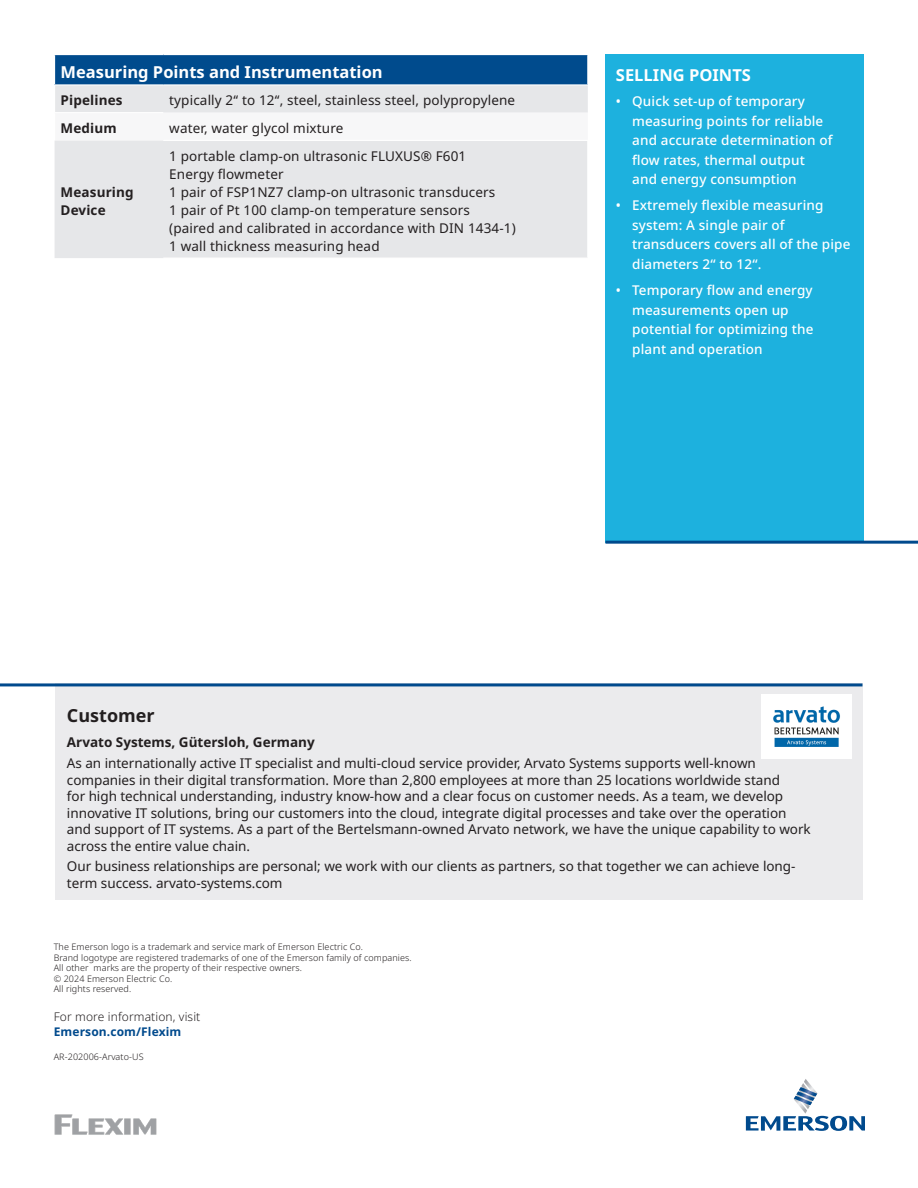
<style>
.page{position:relative;width:918px;height:1188px;background:#fff}
.page>*{position:absolute;margin:0;border:0;box-sizing:border-box;transform-origin:0 0}
.t1{font:700 18px "Noto Sans";color:#231f20}
.Sidebar-Headline-Reverse_11_15{font:700 16.5px "Noto Sans";color:#fff}
.Customer-Description_9_11{font:13.5px/16.5px "Noto Sans";letter-spacing:-.005em;color:#231f20}
.t2{font:500 13.5px/19.5px "Noto Sans";letter-spacing:.01em;color:#fff}
.Customer-Subhead_9_11{font:700 13.5px/18px "Noto Sans";color:#231f20}
.More_information-Black_8_10{font:300 12px "Noto Sans";letter-spacing:.01em;color:#231f20}
.Product_Page-Blue_8_10{font:700 12px "Noto Sans";letter-spacing:.01em;color:#004a8d}
.Trademark-Info-Black_6_7{font:300 9px/10.5px "Noto Sans";letter-spacing:.01em;color:#231f20}
.Product_Page-Blue_8_10-2{font:300 9px "Noto Sans";letter-spacing:.01em;color:#231f20}
</style>
<div class="page">
<div style="left:605px;top:54px;width:259px;height:488px;background:#1db1de"></div>
<div style="left:55px;top:140px;width:532px;height:118px;background:#e6e7e9"></div>
<svg style="left:54px;top:55px;width:534px;height:58px;background:#7399bb"></svg>
<hr style="left:163px;top:140px;width:425px;height:1px;background:#fff">
<div style="left:55px;top:683px;width:808px;height:217px;background:#e6e7e9"></div>
<svg style="left:746px;top:1079px;width:118px;height:52px"></svg>
<hr style="left:605px;top:541px;width:313px;height:3px;background:#004a8d">
<hr style="left:0;top:683px;width:862px;height:3px;background:#004a8d">
<img style="left:761px;top:694px;width:90px;height:64px">
<img style="left:54px;top:1114px;width:103px;height:21px">
<p class="Sidebar-Headline-Reverse_11_15" style="left:61px;top:63px;width:324px">Measuring Points and Instrumentation</p>
<p class="Customer-Subhead_9_11" style="left:61px;top:92px;width:63px">Pipelines</p>
<p class="Customer-Description_9_11" style="left:169px;top:92px;width:347px">typically 2‘‘ to 12‘‘, steel, stainless steel, polypropylene</p>
<p class="Customer-Subhead_9_11" style="left:61px;top:119px;width:58px">Medium</p>
<p class="Customer-Description_9_11" style="left:169px;top:120px;width:176px">water, water glycol mixture</p>
<p class="Customer-Subhead_9_11" style="left:61px;top:183px;width:75px">Measuring<br>Device</p>
<p class="Customer-Description_9_11" style="left:169px;top:147px;width:299px;line-height:18px">1 portable clamp-on ultrasonic FLUXUS® F601<br>Energy flowmeter</p>
<p class="Customer-Description_9_11" style="left:169px;top:184px;width:328px">1 pair of FSP1NZ7 clamp-on ultrasonic transducers</p>
<p class="Customer-Description_9_11" style="left:169px;top:201px;width:348px;line-height:18px">1 pair of Pt 100 clamp-on temperature sensors (paired and calibrated in accordance with DIN 1434-1)</p>
<p class="Customer-Description_9_11" style="left:169px;top:238px;width:212px">1 wall thickness measuring head</p>
<p class="Sidebar-Headline-Reverse_11_15" style="left:616px;top:65px;width:137px">SELLING POINTS</p>
<p class="t2" style="left:632px;top:92px;width:202px;text-indent:-16px">• Quick set-up of temporary measuring points for reliable and accurate determination of flow rates, thermal output and energy consumption</p>
<p class="t2" style="left:632px;top:196px;width:220px;text-indent:-16px">• Extremely flexible measuring system: A single pair of transducers covers all of the pipe diameters 2‘‘ to 12‘‘.</p>
<p class="t2" style="left:632px;top:281px;width:183px;text-indent:-16px">• Temporary flow and energy measurements open up potential for optimizing the plant and operation</p>
<p class="t1" style="left:67px;top:706px;width:89px">Customer</p>
<p class="Customer-Subhead_9_11" style="left:67px;top:734px;width:249px">Arvato Systems, Gütersloh, Germany</p>
<p class="Customer-Description_9_11" style="left:67px;top:755px;width:745px">As an internationally active IT specialist and multi-cloud service provider, Arvato Systems supports well-known companies in their digital transformation. More than 2,800 employees at more than 25 locations worldwide stand<br>for high technical understanding, industry know-how and a clear focus on customer needs. As a team, we develop innovative IT solutions, bring our customers into the cloud, integrate digital processes and take over the operation and support of IT systems. As a part of the Bertelsmann-owned Arvato network, we have the unique capability to work across the entire value chain.</p>
<p class="Customer-Description_9_11" style="left:67px;top:858px;width:730px">Our business relationships are personal; we work with our clients as partners, so that together we can achieve long&shy;term success. arvato-systems.com</p>
<p class="Trademark-Info-Black_6_7" style="left:54px;top:942px;width:359px">The Emerson logo is a trademark and service mark of Emerson Electric Co.<br>Brand logotype are registered trademarks of one of the Emerson family of companies.<br>All other marks are the property of their respective owners.<br>© 2024 Emerson Electric Co.<br>All rights reserved.</p>
<p class="More_information-Black_8_10" style="left:54px;top:1010px;width:148px">For more information, visit</p>
<p class="Product_Page-Blue_8_10" style="left:54px;top:1025px;width:129px">Emerson.com/Flexim</p>
<p class="Product_Page-Blue_8_10-2" style="left:54px;top:1052px;width:91px">AR-202006-Arvato-US</p>
</div>
